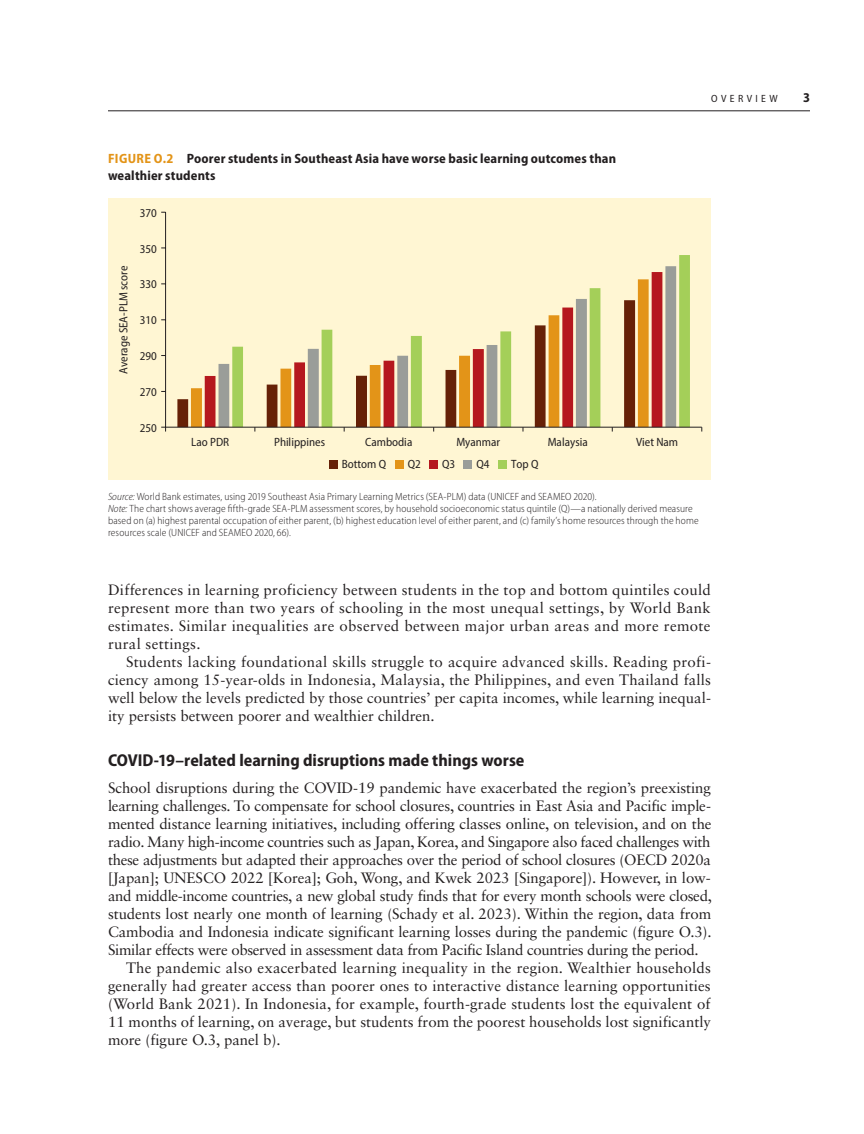
<style>
.page{position:relative;width:864px;height:1134px;background:#fff}
.page>*{position:absolute;margin:0;border:0;box-sizing:border-box;transform-origin:0 0}
.B_head{font:700 semi-condensed 17.25px "Myriad Pro";color:#231f20}
.Body_text_first{font:15px/18px "Sabon LT Std";color:#231f20;text-align:justify}
.Body_text_next{font:15px/18px "Sabon LT Std";color:#231f20;text-align:justify}
.Figure_title{font:700 semi-condensed 13.5px/16.5px "Myriad Pro";letter-spacing:.01em;color:#231f20}
.t1{font:semi-condensed 12px "Myriad Pro";color:#231f20}
.Table_sourceline__-F{font:300 semi-condensed 10.5px/12px "Myriad Pro";letter-spacing:.01em;color:#231f20}
.t2{font:semi-condensed 10.5px "Myriad Pro";letter-spacing:.32em;color:#231f20}
.s1{color:#e39418}
.s2{font-style:italic}
</style>
<div class="page">
<hr style="left:108px;top:111px;width:702px;height:1px;background:#231f20">
<div style="left:108px;top:198px;width:603px;height:282px;background:#fff6d3"></div>
<svg style="left:177px;top:399px;width:14px;height:28px"></svg>
<svg style="left:191px;top:376px;width:14px;height:51px"></svg>
<svg style="left:205px;top:364px;width:14px;height:63px"></svg>
<svg style="left:219px;top:364px;width:13px;height:63px"></svg>
<svg style="left:232px;top:255px;width:458px;height:172px"></svg>
<hr style="left:165px;top:212px;width:1px;height:215px;background:#231f20">
<div style="left:329px;top:460px;width:9px;height:9px;background:#662107"></div>
<div style="left:395px;top:460px;width:8px;height:9px;background:#e39418"></div>
<div style="left:429px;top:460px;width:9px;height:9px;background:#b5181e"></div>
<div style="left:464px;top:460px;width:8px;height:9px;background:#9a9d99"></div>
<div style="left:498px;top:460px;width:9px;height:9px;background:#a4cf59"></div>
<hr style="left:166px;top:427px;width:536px;height:1px;background:#231f20">
<p class="t2" style="left:711px;top:92px;width:68px">Overvie w</p>
<p class="Figure_title" style="left:803px;top:88px;width:8px">3</p>
<p class="Figure_title" style="left:108px;top:150px;width:510px"><span class="s1">FIGURE O.2</span> Poorer students in Southeast Asia have worse basic learning outcomes than wealthier students</p>
<p class="t1" style="left:140px;top:205px;width:19px">370</p>
<p class="t1" style="left:116px;top:374px;width:110px;rotate:-90deg">Average SEA-PLM score</p>
<p class="t1" style="left:140px;top:241px;width:19px">350</p>
<p class="t1" style="left:140px;top:277px;width:19px">330</p>
<p class="t1" style="left:140px;top:313px;width:19px">310</p>
<p class="t1" style="left:140px;top:349px;width:19px">290</p>
<p class="t1" style="left:140px;top:385px;width:19px">270</p>
<p class="t1" style="left:140px;top:420px;width:19px">250</p>
<p class="t1" style="left:191px;top:435px;width:40px">Lao PDR</p>
<p class="t1" style="left:274px;top:435px;width:53px">Philippines</p>
<p class="t1" style="left:365px;top:435px;width:49px">Cambodia</p>
<p class="t1" style="left:456px;top:435px;width:45px">Myanmar</p>
<p class="t1" style="left:548px;top:435px;width:42px">Malaysia</p>
<p class="t1" style="left:636px;top:435px;width:44px">Viet Nam</p>
<p class="t1" style="left:342px;top:457px;width:46px">Bottom Q</p>
<p class="t1" style="left:408px;top:457px;width:15px">Q2</p>
<p class="t1" style="left:442px;top:457px;width:15px">Q3</p>
<p class="t1" style="left:477px;top:457px;width:15px">Q4</p>
<p class="t1" style="left:511px;top:457px;width:29px">Top Q</p>
<p class="Table_sourceline__-F" style="left:108px;top:491px;width:490px"><span class="s2">Source:</span> World Bank estimates, using 2019 Southeast Asia Primary Learning Metrics (SEA-PLM) data (UNICEF and SEAMEO 2020).</p>
<p class="Table_sourceline__-F" style="left:108px;top:503px;width:592px"><span class="s2">Note:</span> The chart shows average fifth-grade SEA-PLM assessment scores, by household socioeconomic status quintile (Q)—a nationally derived measure based on (a) highest parental occupation of either parent, (b) highest education level of either parent, and (c) family’s home resources through the home resources scale (UNICEF and SEAMEO 2020, 66).</p>
<p class="Body_text_first" style="left:108px;top:581px;width:604px">Differences in learning proficiency between students in the top and bottom quintiles could represent more than two years of schooling in the most unequal settings, by World Bank estimates. Similar inequalities are observed between major urban areas and more remote rural settings.</p>
<p class="Body_text_next" style="left:108px;top:653px;width:605px;text-indent:18px">Students lacking foundational skills struggle to acquire advanced skills. Reading profi&shy;ciency among 15-year-olds in Indonesia, Malaysia, the Philippines, and even Thailand falls well below the levels predicted by those countries’ per capita incomes, while learning inequal&shy;ity persists between poorer and wealthier children.</p>
<p class="B_head" style="left:108px;top:749px;width:418px">COVID-19–related learning disruptions made things worse</p>
<p class="Body_text_first" style="left:108px;top:779px;width:605px">School disruptions during the COVID-19 pandemic have exacerbated the region’s preexisting learning challenges. To compensate for school closures, countries in East Asia and Pacific imple&shy;mented distance learning initiatives, including offering classes online, on television, and on the radio. Many high-income countries such as Japan, Korea, and Singapore also faced challenges with these adjustments but adapted their approaches over the period of school closures (OECD 2020a [Japan]; UNESCO 2022 [Korea]; Goh, Wong, and Kwek 2023 [Singapore]). However, in low&shy;and middle-income countries, a new global study finds that for every month schools were closed, students lost nearly one month of learning (Schady et al. 2023). Within the region, data from Cambodia and Indonesia indicate significant learning losses during the pandemic (figure O.3).<br>Similar effects were observed in assessment data from Pacific Island countries during the period.</p>
<p class="Body_text_next" style="left:108px;top:959px;width:605px;text-indent:18px">The pandemic also exacerbated learning inequality in the region. Wealthier households generally had greater access than poorer ones to interactive distance learning opportunities (World Bank 2021). In Indonesia, for example, fourth-grade students lost the equivalent of 11 months of learning, on average, but students from the poorest households lost significantly more (figure O.3, panel b).</p>
</div>
